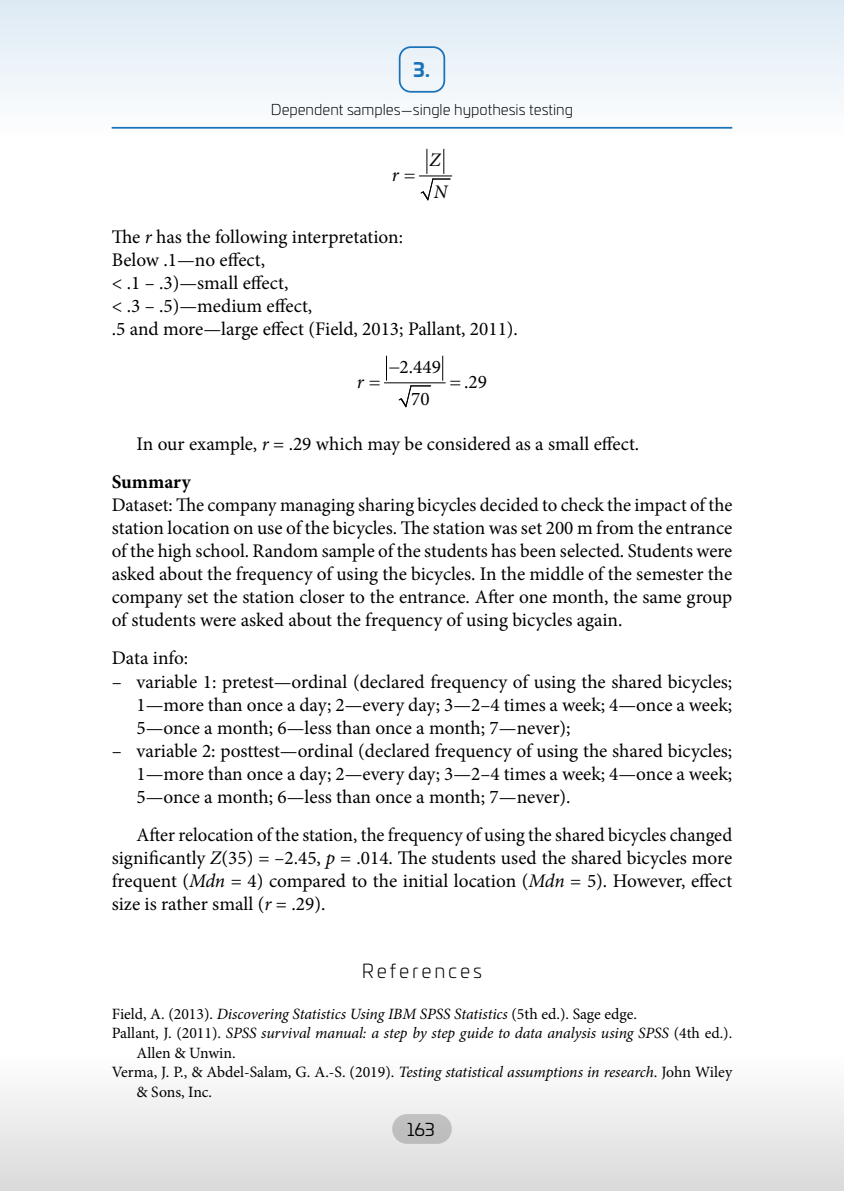
<style>
.page{position:relative;width:844px;height:1191px;background:#fff}
.page>*{position:absolute;margin:0;border:0;box-sizing:border-box;transform-origin:0 0}
.t1{font:19.25px/23.1px "Minion Pro";color:#000;text-align:justify}
.t2{font:300 19.25px "Univia Pro";letter-spacing:.15em;color:#000}
.t3{font:italic 19.25px "Minion Pro";color:#000}
.t4{font:700 19.25px "Univia Pro";color:#1a72b9}
.t5{font:17.5px "Univia Pro";color:#000}
.t6{font:italic 15.75px "Minion Pro";letter-spacing:-.01em;color:#000}
.t7{font:15.75px "Minion Pro";color:#000}
.t8{font:300 14.88px "Univia Pro";color:#000}
.s1{font-style:italic}
.s2{font-weight:700}
.s3{font-style:normal}
</style>
<div class="page">
<svg style="left:420px;top:149px;width:30px;height:52px"></svg>
<hr style="left:419px;top:175px;width:32px;height:1px;background:#000">
<svg style="left:386px;top:356px;width:1px;height:24px"></svg>
<svg style="left:442px;top:356px;width:1px;height:24px"></svg>
<svg style="left:398px;top:385px;width:32px;height:22px"></svg>
<hr style="left:384px;top:382px;width:61px;height:1px;background:#000">
<div style="left:0;top:1052px;width:843px;height:139px;background:linear-gradient(to bottom,#fff,#d9d9d9)"></div>
<div style="left:0;top:0;width:843px;height:139px;background:linear-gradient(to bottom,#dfebf5,#f7fafc)"></div>
<p class="t4" style="left:413px;top:55px;width:18px">3.</p>
<p class="t8" style="left:271px;top:99px;width:304px">Dependent samples—single hypothesis testing</p>
<p class="t3" style="left:392px;top:161px;width:9px">r</p>
<p class="t3" style="left:429px;top:147px;width:13px">Z</p>
<p class="t3" style="left:434px;top:179px;width:15px">N</p>
<p class="t1" style="left:112px;top:225px;width:407px;text-align:left">The <span class="s1">r</span> has the following interpretation:<br>Below .1—no effect,<br>&lt; .1 – .3)—small effect,<br>&lt; .3 – .5)—medium effect,<br>.5 and more—large effect (Field, 2013; Pallant, 2011).</p>
<p class="t1" style="left:389px;top:355px;width:54px">−2.449</p>
<p class="t1" style="left:464px;top:370px;width:24px">.29</p>
<p class="t1" style="left:411px;top:387px;width:20px">70</p>
<p class="t3" style="left:357px;top:368px;width:9px">r</p>
<p class="t1" style="left:112px;top:425px;width:529px;line-height:38px;text-indent:25px">In our example, <span class="s1">r</span> = .29 which may be considered as a small effect.<br><span class="s2">Summary</span></p>
<p class="t1" style="left:112px;top:493px;width:622px">Dataset: The company managing sharing bicycles decided to check the impact of the station location on use of the bicycles. The station was set 200 m from the entrance of the high school. Random sample of the students has been selected. Students were asked about the frequency of using the bicycles. In the middle of the semester the company set the station closer to the entrance. After one month, the same group of students were asked about the frequency of using bicycles again.</p>
<p class="t1" style="left:112px;top:647px;width:78px">Data info:</p>
<p class="t1" style="left:136px;top:670px;width:597px;text-indent:-25px">– variable 1: pretest—ordinal (declared frequency of using the shared bicycles; 1—more than once a day; 2—every day; 3—2–4 times a week; 4—once a week; 5—once a month; 6—less than once a month; 7—never);</p>
<p class="t1" style="left:136px;top:739px;width:597px;text-indent:-25px">– variable 2: posttest—ordinal (declared frequency of using the shared bicycles; 1—more than once a day; 2—every day; 3—2–4 times a week; 4—once a week; 5—once a month; 6—less than once a month; 7—never).</p>
<p class="t1" style="left:112px;top:823px;width:622px;text-indent:25px">After relocation of the station, the frequency of using the shared bicycles changed significantly <span class="s1">Z</span>(35) = –2.45, <span class="s1">p</span> = .014. The students used the shared bicycles more frequent (<span class="s1">Mdn</span> = 4) compared to the initial location (<span class="s1">Mdn</span> = 5). However, effect size is rather small (<span class="s1">r</span> = .29).</p>
<p class="t2" style="left:362px;top:957px;width:122px">References</p>
<p class="t6" style="left:112px;top:1002px;width:526px"><span class="s3">Field, A. (2013).</span> Discovering Statistics Using IBM SPSS Statistics <span class="s3">(5th ed.). Sage edge.</span></p>
<p class="t6" style="left:112px;top:1022px;width:622px"><span class="s3">Pallant, J. (2011).</span> SPSS survival manual: a step by step guide to data analysis using SPSS <span class="s3">(4th ed.).</span></p>
<p class="t7" style="left:136px;top:1042px;width:101px">Allen &amp; Unwin.</p>
<p class="t7" style="left:112px;top:1061px;width:622px">Verma, J. P., &amp; Abdel-Salam, G. A.-S. (2019). <span class="s1">Testing statistical assumptions in research</span>. John Wiley</p>
<p class="t7" style="left:136px;top:1081px;width:77px">&amp; Sons, Inc.</p>
<p class="t5" style="left:407px;top:1116px;width:29px">163</p>
</div>
